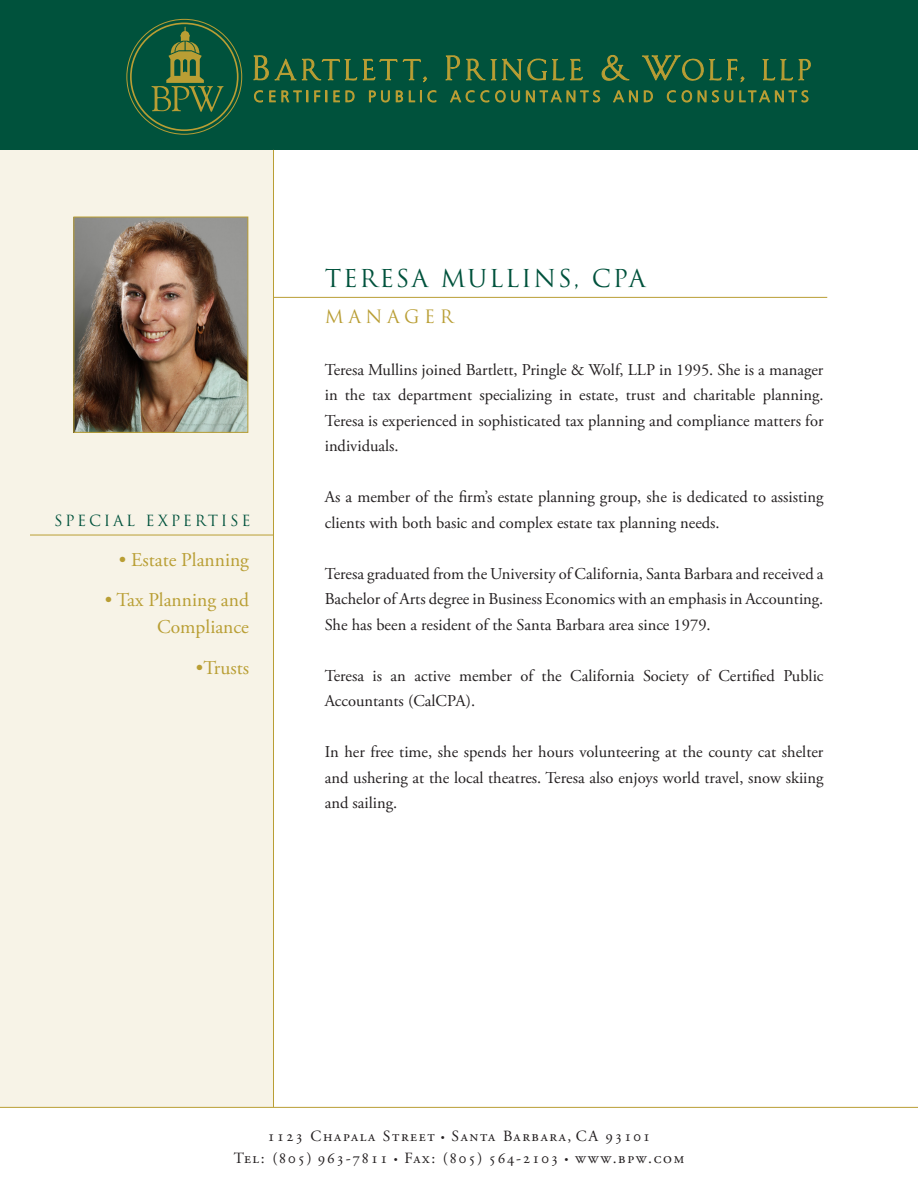
<style>
.page{position:relative;width:918px;height:1188px;background:#fff}
.page>*{position:absolute;margin:0;border:0;box-sizing:border-box;transform-origin:0 0}
.t1{font:24px "Trajan Pro";letter-spacing:.075em;color:#00523c}
.t2{font:19.5px/27px "Adobe Garamond Pro";color:#b99e34;text-align:right}
.t3{font:18px "Trajan Pro";letter-spacing:.25em;color:#b99e34}
.t4{font:16.5px/25.5px "Adobe Garamond Pro";color:#231f20;text-align:justify}
.t5{font:15.6px "Adobe Garamond Pro";letter-spacing:.105em;color:#231f20}
.t6{font:15px "Trajan Pro";letter-spacing:.175em;color:#00523c}
.s1{font-size:10.35px}
</style>
<div class="page">
<div style="left:0;top:144px;width:273px;height:963px;background:#f7f3e7"></div>
<div style="left:0;top:0;width:918px;height:150px;background:#00523c"></div>
<svg style="left:126px;top:18px;width:98px;height:117px"></svg>
<svg style="left:253px;top:55px;width:184px;height:48px"></svg>
<svg style="left:445px;top:54px;width:366px;height:49px"></svg>
<img style="left:76px;top:219px;width:170px;height:212px">
<div style="left:74px;top:217px;width:174px;height:216px;border:1px solid #b99e34"></div>
<hr style="left:30px;top:535px;width:243px;height:1px;background:#b99e34">
<hr style="left:0;top:1107px;width:918px;height:1px;background:#b99e34">
<hr style="left:274px;top:297px;width:553px;height:1px;background:#b99e34">
<hr style="left:273px;top:150px;width:1px;height:957px;background:#b99e34">
<p class="t6" style="left:54px;top:511px;width:198px">SPECIAL EXPERTISE</p>
<p class="t2" style="left:119px;top:547px;width:132px">• Estate Planning</p>
<p class="t2" style="left:105px;top:587px;width:146px">• Tax Planning and<br>Compliance</p>
<p class="t2" style="left:196px;top:655px;width:55px">•Trusts</p>
<p class="t1" style="left:325px;top:263px;width:322px">TERESA MULLINS, CPA</p>
<p class="t3" style="left:325px;top:305px;width:130px">MANAGER</p>
<p class="t4" style="left:325px;top:358px;width:500px">Teresa Mullins joined Bartlett, Pringle &amp; Wolf, LLP in 1995. She is a manager in the tax department specializing in estate, trust and charitable planning.<br>Teresa is experienced in sophisticated tax planning and compliance matters for individuals.</p>
<p class="t4" style="left:325px;top:485px;width:500px">As a member of the firm’s estate planning group, she is dedicated to assisting clients with both basic and complex estate tax planning needs.</p>
<p class="t4" style="left:325px;top:562px;width:500px">Teresa graduated from the University of California, Santa Barbara and received a Bachelor of Arts degree in Business Economics with an emphasis in Accounting.<br>She has been a resident of the Santa Barbara area since 1979.</p>
<p class="t4" style="left:325px;top:664px;width:500px">Teresa is an active member of the California Society of Certified Public<br>Accountants (CalCPA).</p>
<p class="t4" style="left:325px;top:740px;width:500px">In her free time, she spends her hours volunteering at the county cat shelter and ushering at the local theatres. Teresa also enjoys world travel, snow skiing and sailing.</p>
<p class="t5" style="left:268px;top:1127px;width:384px">1123 Chapala Street <span class="s1">•</span> Santa Barbara, CA 93101</p>
<p class="t5" style="left:234px;top:1148px;width:452px">Tel: (805) 963-7811 <span class="s1">•</span> Fax: (805) 564-2103 <span class="s1">•</span> www.bpw.com</p>
</div>
